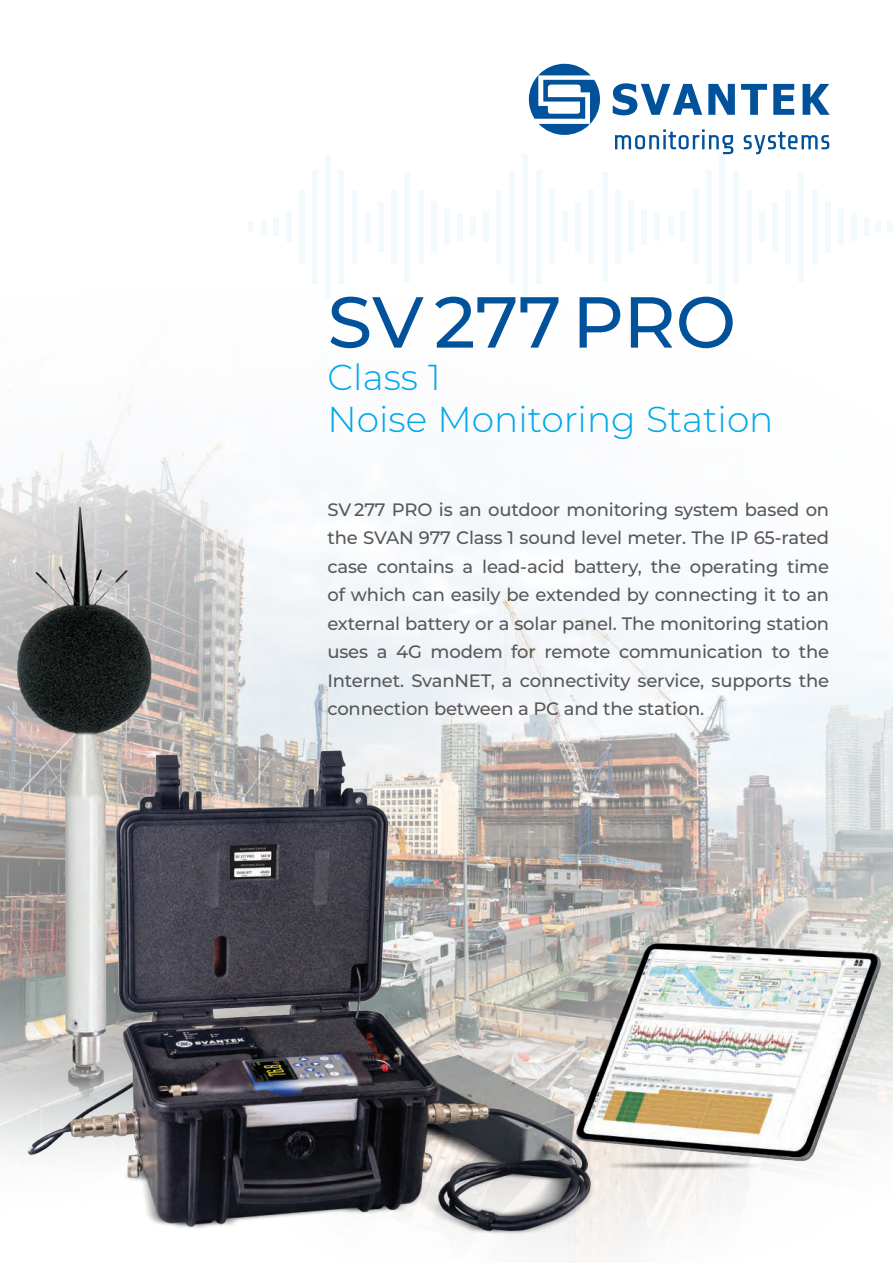
<style>
.page{position:relative;width:893px;height:1263px;background:#fff}
.page>*{position:absolute;margin:0;border:0;box-sizing:border-box;transform-origin:0 0}
.t1{font:500 72px "Montserrat";color:#01529b}
.t2{font:300 36px/42px "Montserrat";color:#00a8e7}
.t3{font:500 18px/28.5px "Montserrat";letter-spacing:-.01em;color:#57585a;text-align:justify}
</style>
<div class="page">
<img style="left:312px;top:278px;width:581px;height:981px">
<div style="left:483px;top:211px;width:6px;height:31px;background:#f3fafd"></div>
<div style="left:496px;top:190px;width:6px;height:73px;background:#f3fafd"></div>
<div style="left:509px;top:170px;width:6px;height:113px;background:#f3fafd"></div>
<div style="left:522px;top:154px;width:6px;height:145px;background:#f3fafd"></div>
<div style="left:562px;top:211px;width:6px;height:31px;background:#f3fafd"></div>
<div style="left:549px;top:190px;width:6px;height:73px;background:#f3fafd"></div>
<div style="left:536px;top:170px;width:6px;height:113px;background:#f3fafd"></div>
<div style="left:575px;top:202px;width:6px;height:49px;background:#f3fafd"></div>
<div style="left:588px;top:190px;width:6px;height:73px;background:#f3fafd"></div>
<div style="left:602px;top:172px;width:6px;height:109px;background:#f3fafd"></div>
<div style="left:615px;top:190px;width:6px;height:73px;background:#f3fafd"></div>
<div style="left:628px;top:201px;width:6px;height:51px;background:#f3fafd"></div>
<div style="left:641px;top:209px;width:6px;height:35px;background:#f3fafd"></div>
<div style="left:654px;top:213px;width:6px;height:27px;background:#f3fafd"></div>
<div style="left:668px;top:217px;width:6px;height:19px;background:#f3fafd"></div>
<div style="left:680px;top:211px;width:6px;height:31px;background:#f3fafd"></div>
<div style="left:693px;top:190px;width:6px;height:73px;background:#f3fafd"></div>
<div style="left:706px;top:170px;width:6px;height:113px;background:#f3fafd"></div>
<div style="left:719px;top:154px;width:6px;height:145px;background:#f3fafd"></div>
<div style="left:759px;top:211px;width:6px;height:31px;background:#f3fafd"></div>
<div style="left:746px;top:190px;width:6px;height:73px;background:#f3fafd"></div>
<div style="left:732px;top:170px;width:6px;height:113px;background:#f3fafd"></div>
<div style="left:772px;top:202px;width:6px;height:49px;background:#f3fafd"></div>
<div style="left:785px;top:190px;width:6px;height:73px;background:#f3fafd"></div>
<div style="left:798px;top:172px;width:6px;height:109px;background:#f3fafd"></div>
<div style="left:812px;top:190px;width:6px;height:73px;background:#f3fafd"></div>
<div style="left:825px;top:201px;width:6px;height:51px;background:#f3fafd"></div>
<div style="left:838px;top:209px;width:6px;height:35px;background:#f3fafd"></div>
<div style="left:851px;top:213px;width:6px;height:27px;background:#f3fafd"></div>
<div style="left:864px;top:217px;width:6px;height:19px;background:#f3fafd"></div>
<div style="left:286px;top:211px;width:6px;height:31px;background:#f3fafd"></div>
<div style="left:299px;top:190px;width:6px;height:73px;background:#f3fafd"></div>
<div style="left:312px;top:170px;width:6px;height:113px;background:#f3fafd"></div>
<div style="left:325px;top:154px;width:6px;height:145px;background:#f3fafd"></div>
<div style="left:365px;top:211px;width:6px;height:31px;background:#f3fafd"></div>
<div style="left:352px;top:190px;width:6px;height:73px;background:#f3fafd"></div>
<div style="left:338px;top:170px;width:6px;height:113px;background:#f3fafd"></div>
<div style="left:378px;top:202px;width:6px;height:49px;background:#f3fafd"></div>
<div style="left:391px;top:190px;width:6px;height:73px;background:#f3fafd"></div>
<div style="left:404px;top:172px;width:6px;height:109px;background:#f3fafd"></div>
<div style="left:418px;top:190px;width:6px;height:73px;background:#f3fafd"></div>
<div style="left:431px;top:201px;width:6px;height:51px;background:#f3fafd"></div>
<div style="left:444px;top:209px;width:6px;height:35px;background:#f3fafd"></div>
<div style="left:457px;top:213px;width:6px;height:27px;background:#f3fafd"></div>
<div style="left:470px;top:217px;width:6px;height:19px;background:#f3fafd"></div>
<div style="left:273px;top:217px;width:6px;height:19px;background:#f3fafd"></div>
<div style="left:261px;top:220px;width:6px;height:13px;background:#f3fafd"></div>
<div style="left:248px;top:221px;width:6px;height:11px;background:#f3fafd"></div>
<div style="left:875px;top:221px;width:6px;height:11px;background:#f3fafd"></div>
<div style="left:887px;top:221px;width:6px;height:11px;background:#f3fafd"></div>
<svg style="left:529px;top:64px;width:71px;height:71px"></svg>
<svg style="left:613px;top:83px;width:216px;height:32px"></svg>
<svg style="left:615px;top:129px;width:118px;height:25px"></svg>
<svg style="left:744px;top:132px;width:85px;height:22px"></svg>
<img style="left:621px;top:905px;width:272px;height:285px">
<img style="left:0;top:338px;width:621px;height:917px">
<h1 class="t1" style="left:327px;top:293px;width:410px">SV 277 PRO</h1>
<h2 class="t2" style="left:327px;top:359px;width:448px">Class 1<br>Noise Monitoring Station</h2>
<p class="t3" style="left:327px;top:497px;width:503px">SV 277 PRO is an outdoor monitoring system based on the SVAN 977 Class 1 sound level meter. The IP 65-rated case contains a lead-acid battery, the operating time of which can easily be extended by connecting it to an external battery or a solar panel. The monitoring station uses a 4G modem for remote communication to the Internet. SvanNET, a connectivity service, supports the connection between a PC and the station.</p>
</div>
